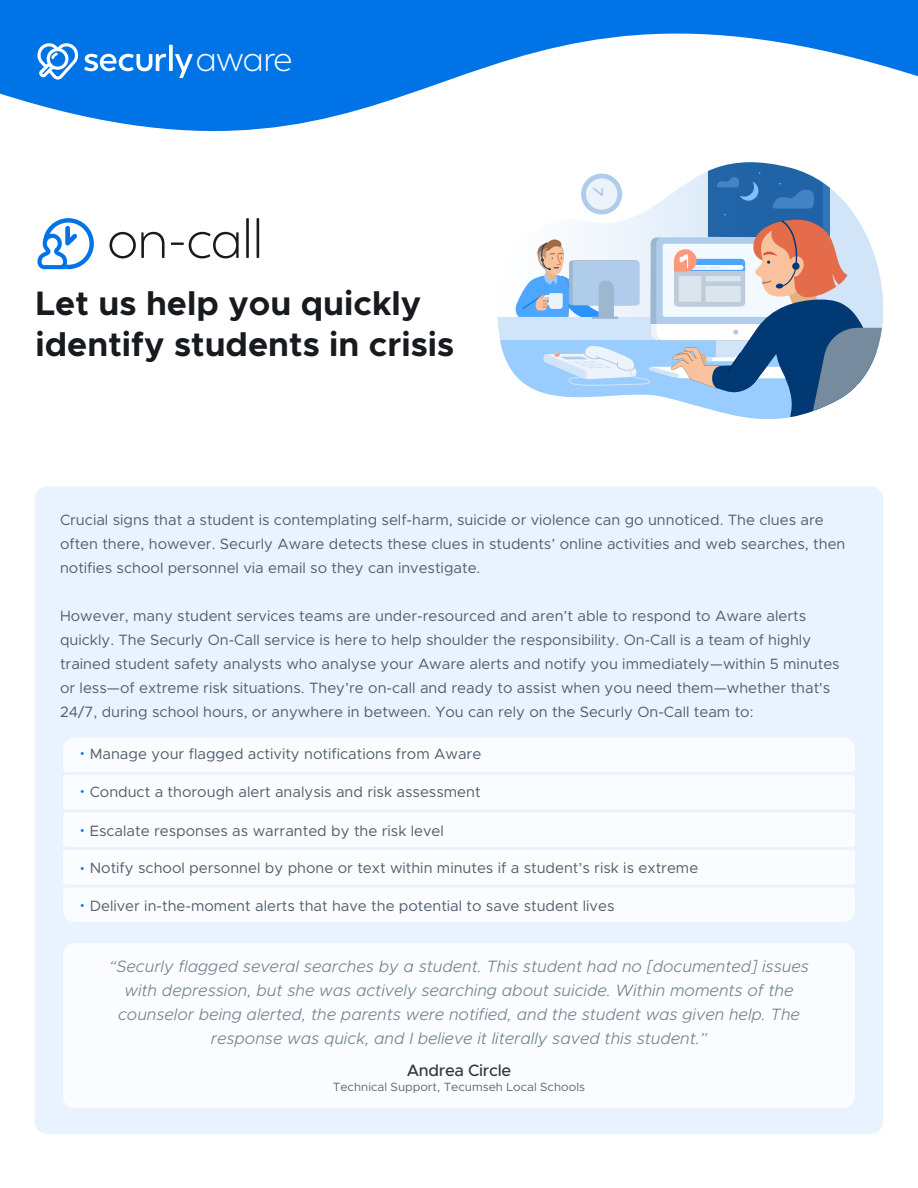
<style>
.page{position:relative;width:918px;height:1188px;background:#fff}
.page>*{position:absolute;margin:0;border:0;box-sizing:border-box;transform-origin:0 0}
.t1{font:300 36.75px "Boston";letter-spacing:-.035em;color:#fff}
.t2{font:700 34.05px/40.8px "Metropolis";color:#171b1f}
.t3{font:italic 300 16.5px/24px "Metropolis";color:#6f808f;text-align:center}
.t4{font:500 16.5px "Metropolis";letter-spacing:-.02em;color:#303840}
.t5{font:15px/24px "Metropolis";color:#505e6b}
.t6{font:13.5px "Myriad Pro";color:#0073e6}
.t7{font:12px "Metropolis";color:#5b6977}
</style>
<div class="page">
<svg style="left:0;top:0;width:918px;height:235px"></svg>
<div style="left:35px;top:486px;width:848px;height:648px;background:#e9f3ff;border-radius:12px"></div>
<div style="left:63px;top:738px;width:792px;height:34px;background:#fafcff"></div>
<div style="left:63px;top:775px;width:792px;height:34px;background:#fff;border-radius:3px"></div>
<div style="left:63px;top:812px;width:792px;height:35px;background:#fff;border-radius:3px"></div>
<div style="left:63px;top:850px;width:792px;height:34px;background:#fff;border-radius:3px"></div>
<div style="left:63px;top:888px;width:792px;height:34px;background:#fafcff"></div>
<svg style="left:169px;top:45px;width:4px;height:26px"></svg>
<svg style="left:175px;top:54px;width:18px;height:24px"></svg>
<svg style="left:84px;top:54px;width:82px;height:17px"></svg>
<svg style="left:38px;top:43px;width:40px;height:37px"></svg>
<svg style="left:37px;top:218px;width:57px;height:51px"></svg>
<svg style="left:110px;top:232px;width:55px;height:26px"></svg>
<svg style="left:171px;top:232px;width:68px;height:26px"></svg>
<hr style="left:246px;top:218px;width:3px;height:40px;background:#171b1f">
<hr style="left:257px;top:218px;width:2px;height:40px;background:#171b1f">
<div style="left:63px;top:943px;width:792px;height:165px;background:#fff;border-radius:12px"></div>
<svg style="left:496px;top:162px;width:19px;height:73px"></svg>
<svg style="left:500px;top:340px;width:15px;height:35px"></svg>
<svg style="left:515px;top:162px;width:401px;height:257px"></svg>
<h1 class="t1" style="left:196px;top:38px;width:98px">aware</h1>
<h2 class="t2" style="left:36px;top:283px;width:420px">Let us help you quickly identify students in crisis</h2>
<p class="t5" style="left:60px;top:507px;width:787px">Crucial signs that a student is contemplating self-harm, suicide or violence can go unnoticed. The clues are often there, however. Securly Aware detects these clues in students’ online activities and web searches, then notifies school personnel via email so they can investigate.</p>
<p class="t5" style="left:60px;top:603px;width:781px">However, many student services teams are under-resourced and aren’t able to respond to Aware alerts quickly. The Securly On-Call service is here to help shoulder the responsibility. On-Call is a team of highly trained student safety analysts who analyse your Aware alerts and notify you immediately—within 5 minutes or less—of extreme risk situations. They’re on-call and ready to assist when you need them—whether that's 24/7, during school hours, or anywhere in between. You can rely on the Securly On-Call team to:</p>
<p class="t5" style="left:90px;top:742px;width:393px">Manage your flagged activity notifications from Aware</p>
<p class="t5" style="left:90px;top:779px;width:392px">Conduct a thorough alert analysis and risk assessment</p>
<p class="t5" style="left:90px;top:818px;width:356px">Escalate responses as warranted by the risk level</p>
<p class="t5" style="left:90px;top:856px;width:610px">Notify school personnel by phone or text within minutes if a student’s risk is extreme</p>
<p class="t6" style="left:80px;top:745px;width:5px">•</p>
<p class="t6" style="left:80px;top:782px;width:5px">•</p>
<p class="t6" style="left:80px;top:821px;width:5px">•</p>
<p class="t6" style="left:80px;top:859px;width:5px">•</p>
<p class="t6" style="left:80px;top:896px;width:5px">•</p>
<p class="t5" style="left:90px;top:894px;width:526px">Deliver in-the-moment alerts that have the potential to save student lives</p>
<p class="t3" style="left:109px;top:954px;width:701px">“Securly flagged several searches by a student. This student had no [documented] issues with depression, but she was actively searching about suicide. Within moments of the counselor being alerted, the parents were notified, and the student was given help. The response was quick, and I believe it literally saved this student.”</p>
<p class="t4" style="left:407px;top:1060px;width:106px">Andrea Circle</p>
<p class="t7" style="left:333px;top:1080px;width:254px">Technical Support, Tecumseh Local Schools</p>
</div>
